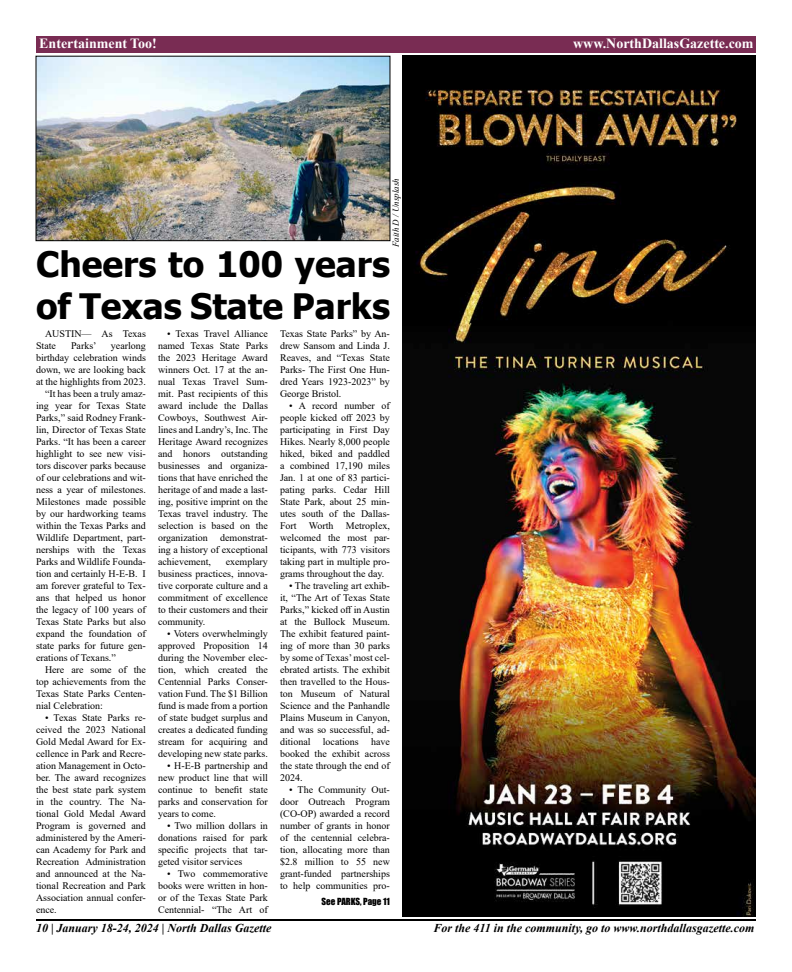
<style>
.page{position:relative;width:792px;height:972px;background:#fff}
.page>*{position:absolute;margin:0;border:0;box-sizing:border-box;transform-origin:0 0}
.t1{font:700 35px/42px "Tahoma";color:#000}
.t2{font:700 14px "Times New Roman";color:#fff}
.t3{font:italic 700 12px "Times New Roman";color:#000}
.t4{font:10px/12px "Times New Roman";color:#000;text-align:justify}
.t5{font:9px "Impact";color:#000}
.t6{font:italic 9px "Times New Roman";color:#000}
</style>
<div class="page">
<hr style="left:36px;top:919px;width:720px;height:2px;background:#000">
<div style="left:36px;top:36px;width:720px;height:17px;background:#792c53"></div>
<img style="left:402px;top:56px;width:353px;height:861px">
<img style="left:38px;top:58px;width:350px;height:181px">
<div style="left:36px;top:56px;width:354px;height:185px;border:1px solid #000"></div>
<h2 class="t2" style="left:39px;top:33px;width:119px">Entertainment Too!</h2>
<h2 class="t2" style="left:573px;top:33px;width:182px">www.NorthDallasGazette.com</h2>
<p class="t6" style="left:390px;top:247px;width:71px;rotate:-90deg">Faith D / Unsplash</p>
<h1 class="t1" style="left:36px;top:244px;width:356px">Cheers to 100 years of Texas State Parks</h1>
<p class="t4" style="left:36px;top:328px;width:111px;text-indent:9px">AUSTIN— As Texas<br>State</p>
<p class="t4" style="left:280px;top:328px;width:111px">Texas State Parks” by An&shy;drew Sansom and Linda J.<br>Reaves, and “Texas State Parks- The First One Hun&shy;dred Years 1923-2023” by George Bristol.</p>
<p class="t4" style="left:280px;top:400px;width:111px;text-indent:9px">• A record number of people kicked off 2023 by participating in First Day Hikes. Nearly 8,000 people hiked, biked and paddled a combined 17,190 miles Jan. 1 at one of 83 partici&shy;pating parks. Cedar Hill State Park, about 25 min&shy;utes south of the Dallas-Fort Worth Metroplex, welcomed the most par&shy;ticipants, with 773 visitors taking part in multiple pro&shy;grams throughout the day.</p>
<p class="t4" style="left:280px;top:580px;width:111px;text-indent:9px">• The traveling art exhib&shy;it, “The Art of Texas State Parks,” kicked off in Austin at the Bullock Museum.<br>The exhibit featured paint&shy;ing of more than 30 parks by some of Texas’ most cel&shy;ebrated artists. The exhibit then travelled to the Hous&shy;ton Museum of Natural Science and the Panhandle Plains Museum in Canyon, and was so successful, ad&shy;ditional locations have booked the exhibit across the state through the end of 2024.</p>
<p class="t4" style="left:280px;top:784px;width:111px;text-indent:9px">• The Community Out&shy;door Outreach Program (CO-OP) awarded a record number of grants in honor of the centennial celebra&shy;tion, allocating more than $2.8 million to 55 new grant-funded partnerships to help communities pro-</p>
<p class="t4" style="left:158px;top:328px;width:111px;text-indent:9px">• Texas Travel Alliance named Texas State Parks the 2023 Heritage Award winners Oct. 17 at the an&shy;nual Texas Travel Sum&shy;mit. Past recipients of this award include the Dallas Cowboys, Southwest Air&shy;lines and Landry’s, Inc. The Heritage Award recognizes and honors outstanding businesses and organiza&shy;tions that have enriched the heritage of and made a last&shy;ing, positive imprint on the Texas travel industry. The selection is based on the organization demonstrat&shy;ing a history of exceptional achievement,</p>
<p class="t4" style="left:71px;top:340px;width:27px">Parks’</p>
<p class="t4" style="left:111px;top:340px;width:36px">yearlong</p>
<p class="t4" style="left:36px;top:352px;width:111px">birthday celebration winds</p>
<p class="t4" style="left:36px;top:364px;width:111px">down, we are looking back</p>
<p class="t4" style="left:36px;top:376px;width:111px">at the highlights from 2023.</p>
<p class="t4" style="left:45px;top:388px;width:102px">“It has been a truly amaz-</p>
<p class="t4" style="left:36px;top:400px;width:111px">ing year for Texas State</p>
<p class="t4" style="left:36px;top:412px;width:111px">Parks,” said Rodney Frank-</p>
<p class="t4" style="left:36px;top:424px;width:111px">lin, Director of Texas State</p>
<p class="t4" style="left:36px;top:436px;width:111px">Parks. “It has been a career</p>
<p class="t4" style="left:36px;top:448px;width:111px">highlight to see new visi-</p>
<p class="t4" style="left:36px;top:460px;width:111px">tors discover parks because</p>
<p class="t4" style="left:36px;top:472px;width:111px">of our celebrations and wit-</p>
<p class="t4" style="left:36px;top:484px;width:111px">ness a year of milestones.</p>
<p class="t4" style="left:36px;top:496px;width:111px">Milestones made possible</p>
<p class="t4" style="left:36px;top:508px;width:111px">by our hardworking teams</p>
<p class="t4" style="left:36px;top:520px;width:111px">within the Texas Parks and</p>
<p class="t4" style="left:36px;top:532px;width:111px">Wildlife Department, part-</p>
<p class="t4" style="left:36px;top:544px;width:111px">nerships with the Texas</p>
<p class="t4" style="left:36px;top:556px;width:111px">Parks and Wildlife Founda-</p>
<p class="t4" style="left:36px;top:568px;width:111px">tion and certainly H-E-B. I</p>
<p class="t4" style="left:36px;top:580px;width:111px">am forever grateful to Tex-</p>
<p class="t4" style="left:36px;top:592px;width:111px">ans that helped us honor</p>
<p class="t4" style="left:36px;top:604px;width:111px">the legacy of 100 years of</p>
<p class="t4" style="left:36px;top:616px;width:111px">Texas State Parks but also</p>
<p class="t4" style="left:36px;top:628px;width:111px">expand the foundation of</p>
<p class="t4" style="left:36px;top:640px;width:111px">state parks for future gen-</p>
<p class="t4" style="left:36px;top:652px;width:81px">erations of Texans.”</p>
<p class="t4" style="left:45px;top:664px;width:102px">Here are some of the</p>
<p class="t4" style="left:36px;top:676px;width:111px">top achievements from the</p>
<p class="t4" style="left:36px;top:688px;width:111px">Texas State Parks Centen-</p>
<p class="t4" style="left:36px;top:700px;width:68px">nial Celebration:</p>
<p class="t4" style="left:36px;top:712px;width:111px;text-indent:9px">• Texas State Parks re&shy;ceived the 2023 National Gold Medal Award for Ex&shy;cellence in Park and Recre&shy;ation Management in Octo&shy;ber. The award recognizes the best state park system in the country. The Na&shy;tional Gold Medal Award Program is governed and administered by the Ameri&shy;can Academy for Park and Recreation Administration and announced at the Na&shy;tional Recreation and Park Association annual confer&shy;ence.</p>
<p class="t4" style="left:158px;top:556px;width:111px;text-indent:68px">exemplary business practices, innova&shy;tive corporate culture and a commitment of excellence to their customers and their community.</p>
<p class="t4" style="left:158px;top:628px;width:111px;text-indent:9px">• Voters overwhelmingly approved Proposition 14 during the November elec&shy;tion, which created the Centennial Parks Conser&shy;vation Fund. The $1 Billion fund is made from a portion of state budget surplus and creates a dedicated funding stream for acquiring and developing new state parks.</p>
<p class="t4" style="left:158px;top:760px;width:111px;text-indent:9px">• H-E-B partnership and new product line that will continue to benefit state parks and conservation for years to come.</p>
<p class="t4" style="left:158px;top:820px;width:111px;text-indent:9px">• Two million dollars in donations raised for park specific projects that tar&shy;geted visitor services</p>
<p class="t4" style="left:158px;top:868px;width:111px;text-indent:9px">• Two commemorative books were written in hon&shy;or of the Texas State Park Centennial- “The Art of</p>
<p class="t5" style="left:322px;top:894px;width:70px">See PARKS, Page 11</p>
<p class="t3" style="left:36px;top:920px;width:237px">10 | January 18-24, 2024 | North Dallas Gazette</p>
<p class="t3" style="left:434px;top:920px;width:322px">For the 411 in the community, go to www.northdallasgazette.com</p>
</div>
